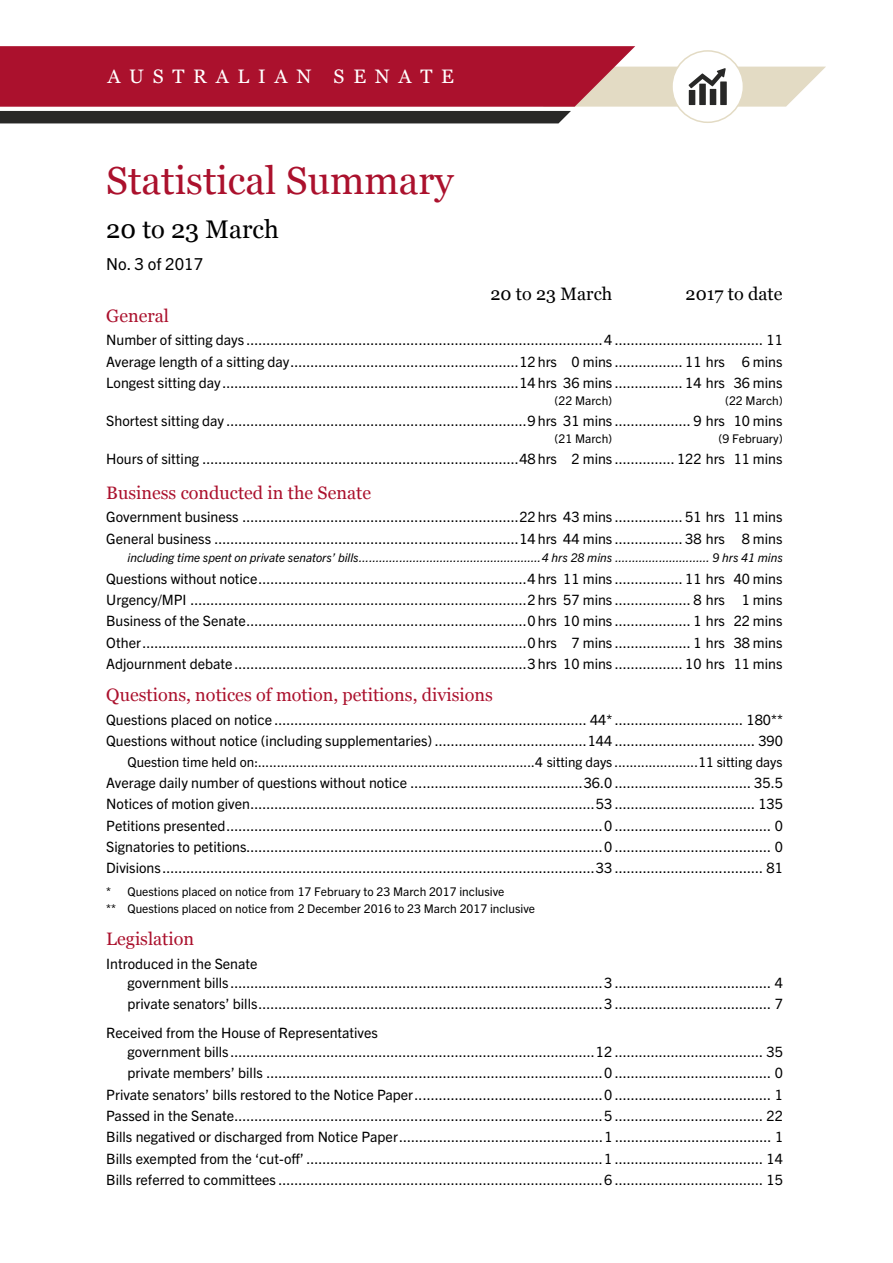
<style>
.page{position:relative;width:893px;height:1263px;background:#fff}
.page>*{position:absolute;margin:0;border:0;box-sizing:border-box;transform-origin:0 0}
.t1{font:39px "Georgia";color:#ab112d}
.Date{font:25.5px "Georgia";color:#000}
.Title_-_aus_senate{font:19.5px "Georgia";letter-spacing:.45em;color:#fff}
.H2_-__General__no_sp{font:18px "Georgia";color:#ab112d}
.Date_column_header{font:18px "Georgia";color:#000}
.Edition_number{font:16.5px "Trade Gothic Next LT Pro";color:#000}
.Single_numbers_-_L1{font:14.25px "Trade Gothic Next LT Pro";color:#000}
.Time_hr-min_-_L1{font:14.25px "Trade Gothic Next LT Pro";color:#000}
.Single_numbers_-_L2{font:14.25px "Trade Gothic Next LT Pro";color:#000}
.Question_time_held_o{font:13.5px "Trade Gothic Next LT Pro";color:#000}
.Single_numbers_-_L3{font:italic 12px "Trade Gothic Next LT Pro";color:#000}
.Footnote_2_-_questio{font:12px "Trade Gothic Next LT Pro";color:#000}
.Footnote_1_-_questio{font:12px "Trade Gothic Next LT Pro";color:#000}
.Long_Short_sitting_d{font:12px "Trade Gothic Next LT Pro";color:#000}
</style>
<div class="page">
<svg style="left:0;top:46px;width:826px;height:77px"></svg>
<p class="Title_-_aus_senate" style="left:107px;top:65px;width:348px">AUSTRALIAN SENATE</p>
<h1 class="t1" style="left:106px;top:157px;width:349px">Statistical Summary</h1>
<p class="Date" style="left:106px;top:213px;width:174px">20 to 23 March</p>
<p class="Edition_number" style="left:106px;top:253px;width:98px">No. 3 of 2017</p>
<p class="Date_column_header" style="left:490px;top:283px;width:123px">20 to 23 March</p>
<p class="Date_column_header" style="left:686px;top:283px;width:98px">2017 to date</p>
<p class="H2_-__General__no_sp" style="left:106px;top:305px;width:64px">General</p>
<p class="Single_numbers_-_L1" style="left:106px;top:330px;width:678px">Number of sitting days .........................................................................................4 ..................................... 11</p>
<p class="Time_hr-min_-_L1" style="left:106px;top:352px;width:678px">Average length of a sitting day.........................................................12hrs 0 mins ................. 11 hrs 6 mins</p>
<p class="Time_hr-min_-_L1" style="left:106px;top:373px;width:678px">Longest sitting day ..........................................................................14hrs 36 mins ................. 14 hrs 36 mins</p>
<p class="Long_Short_sitting_d" style="left:554px;top:392px;width:59px">(22 March)</p>
<p class="Long_Short_sitting_d" style="left:725px;top:392px;width:59px">(22 March)</p>
<p class="Time_hr-min_-_L1" style="left:106px;top:411px;width:678px">Shortest sitting day ...........................................................................9hrs 31 mins ................... 9 hrs 10 mins</p>
<p class="Long_Short_sitting_d" style="left:554px;top:430px;width:59px">(21 March)</p>
<p class="Long_Short_sitting_d" style="left:719px;top:430px;width:66px">(9 February)</p>
<p class="Time_hr-min_-_L1" style="left:106px;top:449px;width:678px">Hours of sitting ...............................................................................48hrs 2 mins ............... 122 hrs 11 mins</p>
<h2 class="H2_-__General__no_sp" style="left:106px;top:482px;width:266px">Business conducted in the Senate</h2>
<p class="Time_hr-min_-_L1" style="left:106px;top:507px;width:678px">Government business .....................................................................22hrs 43 mins ................. 51 hrs 11 mins</p>
<p class="Time_hr-min_-_L1" style="left:106px;top:529px;width:678px">General business ............................................................................14hrs 44 mins ................. 38 hrs 8 mins</p>
<p class="Single_numbers_-_L3" style="left:128px;top:550px;width:657px">including time spent on private senators’ bills......................................................4 hrs 28 mins ............................ 9 hrs 41 mins</p>
<p class="Time_hr-min_-_L1" style="left:106px;top:569px;width:678px">Questions without notice...................................................................4hrs 11 mins ................. 11 hrs 40 mins</p>
<p class="Time_hr-min_-_L1" style="left:106px;top:590px;width:678px">Urgency/MPI ....................................................................................2hrs 57 mins ................... 8 hrs 1 mins</p>
<p class="Time_hr-min_-_L1" style="left:106px;top:611px;width:678px">Business of the Senate......................................................................0hrs 10 mins ................... 1 hrs 22 mins</p>
<p class="Time_hr-min_-_L1" style="left:106px;top:633px;width:678px">Other................................................................................................0hrs 7 mins ................... 1 hrs 38 mins</p>
<p class="Time_hr-min_-_L1" style="left:106px;top:654px;width:678px">Adjournment debate .........................................................................3hrs 10 mins ................. 10 hrs 11 mins</p>
<h2 class="H2_-__General__no_sp" style="left:106px;top:684px;width:388px">Questions, notices of motion, petitions, divisions</h2>
<p class="Single_numbers_-_L1" style="left:106px;top:710px;width:678px">Questions placed on notice .............................................................................. 44* ................................ 180**</p>
<p class="Single_numbers_-_L1" style="left:106px;top:731px;width:678px">Questions without notice (including supplementaries) ......................................144 ................................... 390</p>
<p class="Question_time_held_o" style="left:128px;top:752px;width:656px">Question time held on:.........................................................................4 sitting days ......................11 sitting days</p>
<p class="Single_numbers_-_L1" style="left:106px;top:773px;width:678px">Average daily number of questions without notice ...........................................36.0 .................................. 35.5</p>
<p class="Single_numbers_-_L1" style="left:106px;top:794px;width:678px">Notices of motion given......................................................................................53 ................................... 135</p>
<p class="Single_numbers_-_L1" style="left:106px;top:815px;width:678px">Petitions presented..............................................................................................0 ....................................... 0</p>
<p class="Single_numbers_-_L1" style="left:106px;top:837px;width:678px">Signatories to petitions.........................................................................................0 ....................................... 0</p>
<p class="Single_numbers_-_L1" style="left:106px;top:858px;width:678px">Divisions............................................................................................................33 ..................................... 81</p>
<p class="Footnote_1_-_questio" style="left:106px;top:883px;width:400px">* Questions placed on notice from 17 February to 23 March 2017 inclusive</p>
<p class="Footnote_2_-_questio" style="left:106px;top:900px;width:430px">** Questions placed on notice from 2 December 2016 to 23 March 2017 inclusive</p>
<h2 class="H2_-__General__no_sp" style="left:106px;top:928px;width:89px">Legislation</h2>
<h3 class="Single_numbers_-_L1" style="left:106px;top:953px;width:153px">Introduced in the Senate</h3>
<p class="Single_numbers_-_L2" style="left:128px;top:973px;width:657px">government bills .............................................................................................3 ....................................... 4</p>
<p class="Single_numbers_-_L2" style="left:128px;top:994px;width:657px">private senators’ bills......................................................................................3 ....................................... 7</p>
<h3 class="Single_numbers_-_L1" style="left:106px;top:1022px;width:273px">Received from the House of Representatives</h3>
<p class="Single_numbers_-_L2" style="left:128px;top:1042px;width:657px">government bills ...........................................................................................12 ..................................... 35</p>
<p class="Single_numbers_-_L2" style="left:128px;top:1063px;width:657px">private members’ bills ....................................................................................0 ....................................... 0</p>
<p class="Single_numbers_-_L1" style="left:106px;top:1084px;width:678px">Private senators’ bills restored to the Notice Paper...............................................0 ....................................... 1</p>
<p class="Single_numbers_-_L1" style="left:106px;top:1106px;width:678px">Passed in the Senate............................................................................................5 ..................................... 22</p>
<p class="Single_numbers_-_L1" style="left:106px;top:1127px;width:678px">Bills negatived or discharged from Notice Paper ...................................................1 ....................................... 1</p>
<p class="Single_numbers_-_L1" style="left:106px;top:1148px;width:678px">Bills exempted from the ‘cut-off’ ..........................................................................1 ..................................... 14</p>
<p class="Single_numbers_-_L1" style="left:106px;top:1170px;width:678px">Bills referred to committees .................................................................................6 ..................................... 15</p>
</div>
